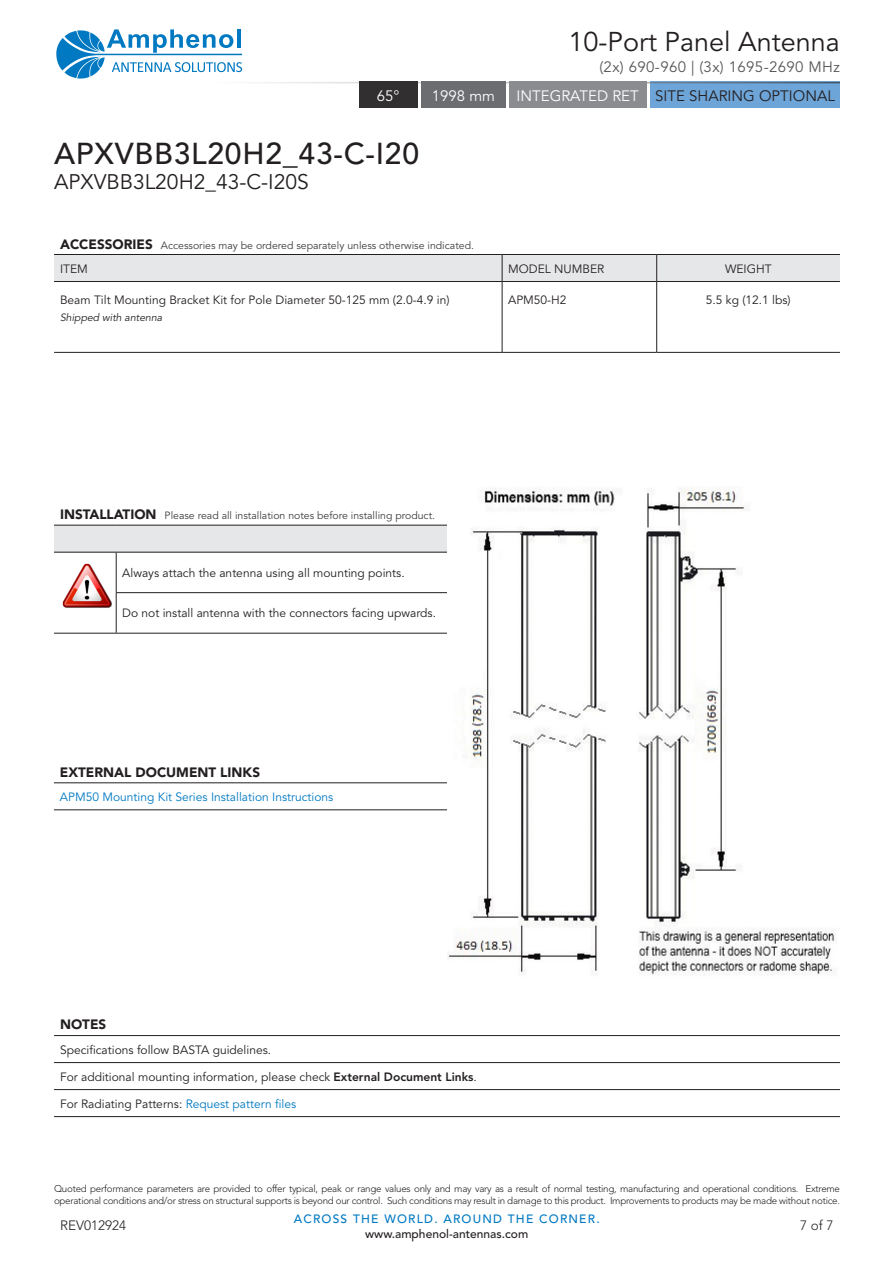
<style>
.page{position:relative;width:894px;height:1263px;background:#fff}
.page>*{position:absolute;margin:0;border:0;box-sizing:border-box;transform-origin:0 0}
.t1{font:500 30px "Avenir LT Std";letter-spacing:.025em;color:#231f20}
.t2{font:27px "Avenir LT Std";color:#231f20}
.t3{font:21px "Avenir LT Std";color:#231f20}
.t4{font:15px "Avenir LT Std";letter-spacing:.025em;color:#57585a}
.t5{font:15px "Avenir LT Std";color:#fff}
.t6{font:15px "Avenir LT Std";color:#231f20}
.t7{font:900 13.5px "Avenir LT Std";color:#231f20}
.t8{font:300 13.5px "Avenir LT Std";color:#231f20}
.t9{font:12px "Avenir LT Std";color:#231f20}
.t10{font:12px "Avenir LT Std";color:#0079c2}
.t11{font:500 12px "Avenir LT Std";letter-spacing:.1em;color:#0079c2}
.t12{font:500 12px "Avenir LT Std";color:#231f20}
.t13{font:10.5px "Avenir LT Std";color:#3e3e3f}
.t14{font:italic 10.5px "Avenir LT Std";color:#231f20}
.t15{font:300 9.75px/11.7px "Avenir LT Std";letter-spacing:-.025em;color:#231f20}
.s1{font-weight:900;font-size:13.5px;color:#231f20}
.s2{font-weight:800}
.s3{color:#0079c2}
</style>
<div class="page">
<svg style="left:56px;top:29px;width:186px;height:50px"></svg>
<div style="left:54px;top:525px;width:393px;height:27px;background:#e6e7e9"></div>
<hr style="left:54px;top:525px;width:62px;height:1px;background:#231f20">
<hr style="left:116px;top:525px;width:331px;height:1px;background:#231f20">
<hr style="left:54px;top:552px;width:62px;height:1px;background:#231f20">
<hr style="left:54px;top:633px;width:62px;height:1px;background:#231f20">
<hr style="left:116px;top:552px;width:331px;height:1px;background:#231f20">
<hr style="left:116px;top:552px;width:1px;height:40px;background:#231f20">
<hr style="left:116px;top:592px;width:331px;height:1px;background:#231f20">
<hr style="left:116px;top:593px;width:1px;height:40px;background:#231f20">
<hr style="left:116px;top:633px;width:331px;height:1px;background:#231f20">
<img style="left:62px;top:563px;width:50px;height:45px">
<hr style="left:54px;top:782px;width:393px;height:1px;background:#231f20">
<hr style="left:54px;top:809px;width:393px;height:1px;background:#231f20">
<img style="left:447px;top:486px;width:388px;height:489px">
<hr style="left:54px;top:1035px;width:785px;height:1px;background:#231f20">
<hr style="left:54px;top:1062px;width:785px;height:1px;background:#231f20">
<hr style="left:54px;top:1089px;width:785px;height:1px;background:#231f20">
<hr style="left:54px;top:1116px;width:785px;height:1px;background:#231f20">
<div style="left:54px;top:254px;width:785px;height:27px;background:#e6e7e9"></div>
<hr style="left:54px;top:281px;width:448px;height:1px;background:#231f20">
<hr style="left:502px;top:281px;width:154px;height:1px;background:#231f20">
<hr style="left:501px;top:282px;width:1px;height:70px;background:#231f20">
<hr style="left:656px;top:281px;width:183px;height:1px;background:#231f20">
<hr style="left:656px;top:282px;width:1px;height:70px;background:#231f20">
<hr style="left:54px;top:352px;width:448px;height:1px;background:#231f20">
<hr style="left:502px;top:352px;width:154px;height:1px;background:#231f20">
<hr style="left:656px;top:352px;width:183px;height:1px;background:#231f20">
<div style="left:650px;top:82px;width:189px;height:26px;background:#6ea5d8"></div>
<hr style="left:211px;top:82px;width:628px;height:1px;background:#fff">
<div style="left:358px;top:82px;width:59px;height:26px;background:#312f30"></div>
<div style="left:421px;top:82px;width:84px;height:26px;background:#6c6d70"></div>
<div style="left:508px;top:82px;width:138px;height:26px;background:#8a8c8f"></div>
<p class="t2" style="left:568px;top:26px;width:273px">10-Port Panel Antenna</p>
<p class="t4" style="left:599px;top:58px;width:242px">(2x) 690-960 | (3x) 1695-2690 MHz</p>
<p class="t5" style="left:376px;top:87px;width:24px">65°</p>
<p class="t5" style="left:431px;top:87px;width:65px">1998 mm</p>
<p class="t5" style="left:516px;top:87px;width:124px">INTEGRATED RET</p>
<p class="t1" style="left:54px;top:136px;width:366px">APXVBB3L20H2_43-C-I20</p>
<p class="t3" style="left:54px;top:169px;width:256px">APXVBB3L20H2_43-C-I20S</p>
<p class="t6" style="left:655px;top:87px;width:181px">SITE SHARING OPTIONAL</p>
<p class="t13" style="left:60px;top:239px;width:415px"><span class="s1">ACCESSORIES</span> Accessories may be ordered separately unless otherwise indicated.</p>
<p class="t9" style="left:60px;top:261px;width:29px">ITEM</p>
<p class="t9" style="left:508px;top:261px;width:98px">MODEL NUMBER</p>
<p class="t9" style="left:724px;top:261px;width:48px">WEIGHT</p>
<p class="t9" style="left:60px;top:293px;width:391px">Beam Tilt Mounting Bracket Kit for Pole Diameter 50-125 mm (2.0-4.9 in)</p>
<p class="t14" style="left:60px;top:311px;width:104px">Shipped with antenna</p>
<p class="t9" style="left:508px;top:293px;width:60px">APM50-H2</p>
<p class="t9" style="left:705px;top:293px;width:86px">5.5 kg (12.1 lbs)</p>
<p class="t13" style="left:60px;top:509px;width:376px"><span class="s1">INSTALLATION</span> Please read all installation notes before installing product.</p>
<p class="t9" style="left:122px;top:566px;width:284px">Always attach the antenna using all mounting points.</p>
<p class="t9" style="left:122px;top:606px;width:315px">Do not install antenna with the connectors facing upwards.</p>
<p class="t7" style="left:60px;top:764px;width:201px">EXTERNAL DOCUMENT LINKS</p>
<p class="t10" style="left:60px;top:790px;width:275px">APM50 Mounting Kit Series Installation Instructions</p>
<p class="t7" style="left:60px;top:1016px;width:48px">NOTES</p>
<p class="t9" style="left:60px;top:1042px;width:212px">Specifications follow BASTA guidelines.</p>
<p class="t9" style="left:60px;top:1069px;width:418px">For additional mounting information, please check <span class="s2">External Document Links</span>.</p>
<p class="t9" style="left:60px;top:1096px;width:237px">For Radiating Patterns: <span class="s3">Request pattern files</span></p>
<p class="t15" style="left:54px;top:1182px;width:787px">Quoted performance parameters are provided to offer typical, peak or range values only and may vary as a result of normal testing, manufacturing and operational conditions. Extreme operational conditions and/or stress on structural supports is beyond our control. Such conditions may result in damage to this product. Improvements to products may be made without notice.</p>
<p class="t8" style="left:60px;top:1217px;width:68px">REV012924</p>
<p class="t11" style="left:293px;top:1212px;width:307px">ACROSS THE WORLD. AROUND THE CORNER.</p>
<p class="t12" style="left:365px;top:1226px;width:164px">www.amphenol-antennas.com</p>
<p class="t8" style="left:800px;top:1217px;width:35px">7 of 7</p>
</div>
